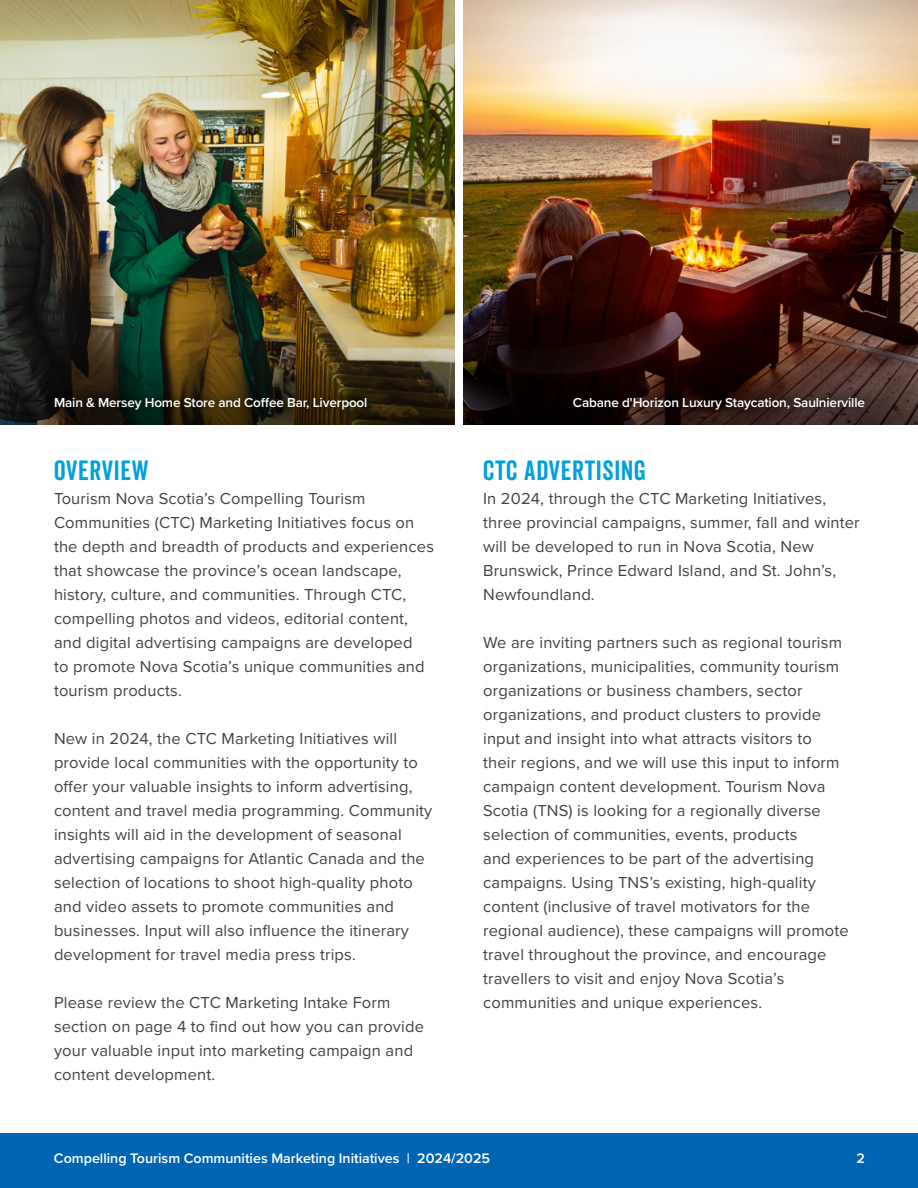
<style>
.page{position:relative;width:918px;height:1188px;background:#fff}
.page>*{position:absolute;margin:0;border:0;box-sizing:border-box;transform-origin:0 0}
.t1{font:27px "Veneer Clean";letter-spacing:.025em;color:#00a0dc}
.t2{font:16.5px/24px "Proxima Nova";letter-spacing:.01em;color:#434343}
.t3{font:600 14.25px "Proxima Nova";color:#fff}
.t4{font:600 13.5px "Proxima Nova";letter-spacing:-.01em;color:#fff}
</style>
<div class="page">
<div style="left:0;top:1133px;width:918px;height:55px;background:#0066b3"></div>
<img style="left:0;top:0;width:455px;height:320px">
<img style="left:463px;top:0;width:455px;height:320px">
<img style="left:0;top:320px;width:455px;height:104px">
<svg style="left:463px;top:320px;width:455px;height:104px;background:#2e1714"></svg>
<div style="left:45px;top:388px;width:331px;height:30px;background:#000;opacity:.75"></div>
<div style="left:564px;top:389px;width:310px;height:29px;background:#000;opacity:.75"></div>
<p class="t4" style="left:54px;top:392px;width:315px">Main &amp; Mersey Home Store and Coffee Bar, Liverpool</p>
<p class="t4" style="left:573px;top:392px;width:294px">Cabane d'Horizon Luxury Staycation, Saulnierville</p>
<h1 class="t1" style="left:54px;top:454px;width:96px">OVERVIEW</h1>
<p class="t2" style="left:54px;top:486px;width:382px">Tourism Nova Scotia’s Compelling Tourism Communities (CTC) Marketing Initiatives focus on the depth and breadth of products and experiences that showcase the province’s ocean landscape, history, culture, and communities. Through CTC, compelling photos and videos, editorial content, and digital advertising campaigns are developed<br>to promote Nova Scotia’s unique communities and tourism products.</p>
<p class="t2" style="left:54px;top:726px;width:380px">New in 2024, the CTC Marketing Initiatives will provide local communities with the opportunity to offer your valuable insights to inform advertising, content and travel media programming. Community insights will aid in the development of seasonal advertising campaigns for Atlantic Canada and the selection of locations to shoot high-quality photo and video assets to promote communities and businesses. Input will also influence the itinerary development for travel media press trips.</p>
<p class="t2" style="left:54px;top:990px;width:372px">Please review the CTC Marketing Intake Form section on page 4 to find out how you can provide your valuable input into marketing campaign and content development.</p>
<h1 class="t1" style="left:483px;top:454px;width:164px">CTC ADVERTISING</h1>
<p class="t2" style="left:483px;top:486px;width:378px">In 2024, through the CTC Marketing Initiatives, three provincial campaigns, summer, fall and winter will be developed to run in Nova Scotia, New Brunswick, Prince Edward Island, and St. John’s, Newfoundland.</p>
<p class="t2" style="left:483px;top:630px;width:367px">We are inviting partners such as regional tourism organizations, municipalities, community tourism organizations or business chambers, sector organizations, and product clusters to provide input and insight into what attracts visitors to their regions, and we will use this input to inform campaign content development. Tourism Nova Scotia (TNS) is looking for a regionally diverse selection of communities, events, products<br>and experiences to be part of the advertising campaigns. Using TNS’s existing, high-quality content (inclusive of travel motivators for the regional audience), these campaigns will promote travel throughout the province, and encourage travellers to visit and enjoy Nova Scotia’s communities and unique experiences.</p>
<p class="t3" style="left:54px;top:1147px;width:438px">Compelling Tourism Communities Marketing Initiatives | 2024/2025</p>
<p class="t3" style="left:857px;top:1147px;width:10px">2</p>
</div>
